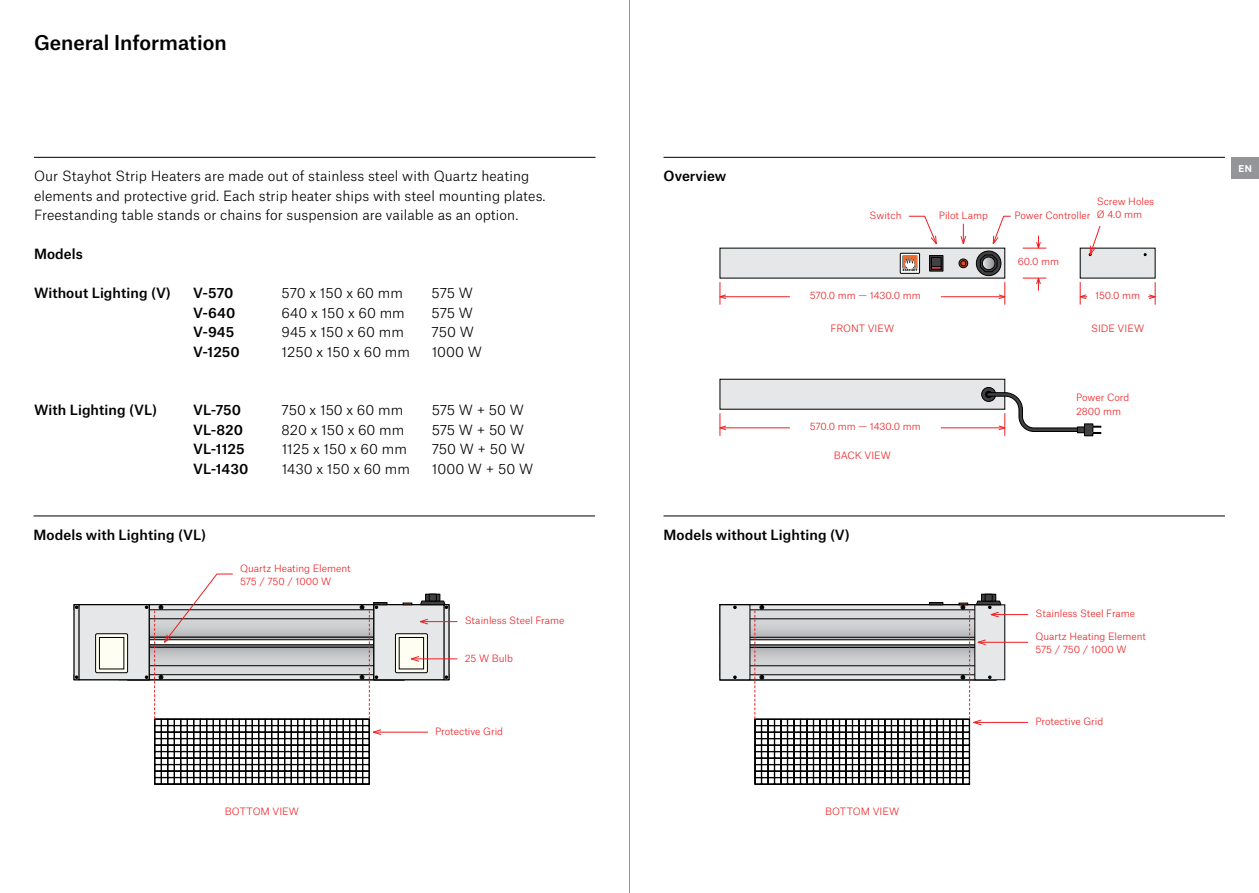
<style>
.page{position:relative;width:1259px;height:893px;background:#fff}
.page>*{position:absolute;margin:0;border:0;box-sizing:border-box;transform-origin:0 0}
.t1{font:500 19.5px "Atlas Grotesk";color:#000}
.t2{font:300 13.5px/19.5px "Atlas Grotesk";letter-spacing:.005em;color:#000}
.t3{font:500 13.5px "Atlas Grotesk";letter-spacing:.005em;color:#000}
.t4{font:600 11.25px "Calibre";color:#fff}
.t5{font:300 9.75px/13.2px "Atlas Grotesk";color:#ed2024}
</style>
<div class="page">
<hr style="left:629px;top:0;width:1px;height:893px;background:#939598">
<hr style="left:34px;top:157px;width:561px;height:1px;background:#000">
<hr style="left:663px;top:157px;width:562px;height:1px;background:#000">
<div style="left:720px;top:248px;width:285px;height:30px;background:#e6e7e8"></div>
<div style="left:1080px;top:248px;width:75px;height:30px;background:#e6e7e8"></div>
<svg style="left:976px;top:251px;width:25px;height:25px"></svg>
<div style="left:976px;top:251px;width:25px;height:25px;border:1px solid #000;border-radius:50%"></div>
<svg style="left:980px;top:254px;width:17px;height:18px"></svg>
<div style="left:982px;top:257px;width:13px;height:13px;border:1px solid #000;border-radius:50%"></div>
<div style="left:958px;top:259px;width:10px;height:9px;border:1px solid #000;border-radius:50%"></div>
<svg style="left:960px;top:261px;width:6px;height:5px"></svg>
<svg style="left:900px;top:253px;width:19px;height:20px"></svg>
<div style="left:900px;top:253px;width:19px;height:21px;border:1px solid #000"></div>
<svg style="left:902px;top:256px;width:17px;height:15px"></svg>
<div style="left:929px;top:255px;width:14px;height:16px;border:1px solid #000"></div>
<div style="left:931px;top:257px;width:10px;height:12px;background:#414042"></div>
<div style="left:931px;top:257px;width:10px;height:12px;border:1px solid #000"></div>
<svg style="left:931px;top:266px;width:10px;height:3px"></svg>
<div style="left:720px;top:379px;width:285px;height:30px;background:#e6e7e8"></div>
<svg style="left:981px;top:387px;width:14px;height:14px"></svg>
<div style="left:981px;top:387px;width:15px;height:15px;border:1px solid #000;border-radius:50%"></div>
<div style="left:985px;top:391px;width:7px;height:7px;border:1px solid #000;border-radius:50%"></div>
<div style="left:1077px;top:427px;width:7px;height:6px;background:#414042"></div>
<div style="left:1077px;top:427px;width:7px;height:6px;border:1px solid #000"></div>
<div style="left:1084px;top:424px;width:9px;height:12px;background:#414042"></div>
<div style="left:1084px;top:424px;width:9px;height:12px;border:1px solid #000"></div>
<svg style="left:1092px;top:426px;width:9px;height:8px"></svg>
<svg style="left:1022px;top:277px;width:24px;height:14px"></svg>
<svg style="left:1022px;top:236px;width:24px;height:13px"></svg>
<hr style="left:941px;top:296px;width:63px;height:1px;background:#ed2024">
<hr style="left:720px;top:296px;width:70px;height:1px;background:#ed2024">
<svg style="left:719px;top:282px;width:7px;height:23px"></svg>
<svg style="left:998px;top:282px;width:8px;height:23px"></svg>
<hr style="left:941px;top:428px;width:63px;height:1px;background:#ed2024">
<hr style="left:720px;top:428px;width:70px;height:1px;background:#ed2024">
<svg style="left:719px;top:413px;width:7px;height:23px"></svg>
<svg style="left:986px;top:392px;width:91px;height:44px"></svg>
<svg style="left:960px;top:224px;width:6px;height:21px"></svg>
<svg style="left:992px;top:216px;width:19px;height:29px"></svg>
<svg style="left:908px;top:216px;width:28px;height:28px"></svg>
<svg style="left:1089px;top:226px;width:11px;height:30px"></svg>
<svg style="left:1079px;top:282px;width:8px;height:23px"></svg>
<svg style="left:1148px;top:282px;width:8px;height:23px"></svg>
<svg style="left:750px;top:637px;width:4px;height:3px"></svg>
<div style="left:975px;top:605px;width:29px;height:75px;background:#e6e7e8"></div>
<div style="left:720px;top:605px;width:30px;height:75px;background:#e6e7e8"></div>
<svg style="left:983px;top:596px;width:11px;height:3px"></svg>
<div style="left:981px;top:594px;width:15px;height:7px;border:1px solid #000"></div>
<div style="left:985px;top:594px;width:7px;height:7px;background:#414042"></div>
<div style="left:985px;top:594px;width:7px;height:7px;border:1px solid #000"></div>
<hr style="left:973px;top:722px;width:55px;height:1px;background:#ed2024">
<hr style="left:991px;top:614px;width:37px;height:1px;background:#ed2024">
<hr style="left:978px;top:642px;width:50px;height:1px;background:#ed2024">
<svg style="left:754px;top:601px;width:247px;height:184px"></svg>
<svg style="left:149px;top:637px;width:5px;height:3px"></svg>
<svg style="left:149px;top:640px;width:5px;height:5px"></svg>
<svg style="left:149px;top:605px;width:5px;height:5px"></svg>
<svg style="left:149px;top:674px;width:5px;height:6px"></svg>
<div style="left:444px;top:605px;width:5px;height:75px;background:#e6e7e8"></div>
<div style="left:374px;top:605px;width:70px;height:75px;background:#e6e7e8"></div>
<div style="left:374px;top:605px;width:70px;height:75px;border:1px solid #000"></div>
<div style="left:395px;top:634px;width:32px;height:39px;background:linear-gradient(to bottom,#fefdf1,#fffff3)"></div>
<div style="left:395px;top:634px;width:32px;height:39px;border:1px solid #000"></div>
<div style="left:399px;top:637px;width:24px;height:32px;background:#fffef2"></div>
<div style="left:399px;top:637px;width:25px;height:32px;border:1px solid #000"></div>
<div style="left:74px;top:605px;width:5px;height:75px;background:#e6e7e8"></div>
<div style="left:79px;top:605px;width:70px;height:75px;background:#e6e7e8"></div>
<svg style="left:96px;top:634px;width:32px;height:39px"></svg>
<div style="left:95px;top:634px;width:33px;height:39px;border:1px solid #000"></div>
<div style="left:99px;top:637px;width:25px;height:32px;background:#fffef2"></div>
<div style="left:99px;top:637px;width:25px;height:32px;border:1px solid #000"></div>
<svg style="left:420px;top:601px;width:28px;height:8px"></svg>
<svg style="left:427px;top:596px;width:11px;height:3px"></svg>
<div style="left:425px;top:594px;width:15px;height:7px;border:1px solid #000"></div>
<div style="left:429px;top:594px;width:7px;height:7px;background:#414042"></div>
<div style="left:429px;top:594px;width:7px;height:7px;border:1px solid #000"></div>
<svg style="left:403px;top:603px;width:9px;height:2px"></svg>
<hr style="left:373px;top:732px;width:55px;height:1px;background:#ed2024">
<hr style="left:420px;top:621px;width:37px;height:1px;background:#ed2024">
<svg style="left:419px;top:619px;width:9px;height:5px"></svg>
<hr style="left:411px;top:659px;width:46px;height:1px;background:#ed2024">
<svg style="left:411px;top:656px;width:8px;height:6px"></svg>
<svg style="left:154px;top:574px;width:233px;height:211px"></svg>
<hr style="left:663px;top:516px;width:562px;height:1px;background:#000">
<hr style="left:34px;top:516px;width:561px;height:1px;background:#000">
<div style="left:1231px;top:157px;width:28px;height:22px;background:#939598"></div>
<h1 class="t1" style="left:34px;top:27px;width:194px">General Information</h1>
<p class="t2" style="left:34px;top:165px;width:513px">Our Stayhot Strip Heaters are made out of stainless steel with Quartz heating elements and protective grid. Each strip heater ships with steel mounting plates.<br>Freestanding table stands or chains for suspension are vailable as an option.</p>
<p class="t3" style="left:34px;top:243px;width:50px">Models</p>
<p class="t3" style="left:34px;top:282px;width:138px">Without Lighting (V)</p>
<p class="t3" style="left:193px;top:282px;width:42px">V-570</p>
<p class="t2" style="left:282px;top:282px;width:123px">570 x 150 x 60 mm</p>
<p class="t2" style="left:432px;top:282px;width:43px">575 W</p>
<p class="t3" style="left:193px;top:302px;width:44px">V-640</p>
<p class="t2" style="left:282px;top:302px;width:125px">640 x 150 x 60 mm</p>
<p class="t2" style="left:432px;top:302px;width:43px">575 W</p>
<p class="t3" style="left:193px;top:321px;width:43px">V-945</p>
<p class="t2" style="left:282px;top:321px;width:124px">945 x 150 x 60 mm</p>
<p class="t2" style="left:432px;top:321px;width:44px">750 W</p>
<p class="t3" style="left:193px;top:341px;width:48px">V-1250</p>
<p class="t2" style="left:282px;top:341px;width:130px">1250 x 150 x 60 mm</p>
<p class="t2" style="left:432px;top:341px;width:52px">1000 W</p>
<p class="t3" style="left:34px;top:399px;width:124px">With Lighting (VL)</p>
<p class="t3" style="left:193px;top:399px;width:50px">VL-750</p>
<p class="t2" style="left:282px;top:399px;width:123px">750 x 150 x 60 mm</p>
<p class="t2" style="left:432px;top:399px;width:94px">575 W + 50 W</p>
<p class="t3" style="left:193px;top:419px;width:51px">VL-820</p>
<p class="t2" style="left:282px;top:419px;width:124px">820 x 150 x 60 mm</p>
<p class="t2" style="left:432px;top:419px;width:94px">575 W + 50 W</p>
<p class="t3" style="left:193px;top:438px;width:53px">VL-1125</p>
<p class="t2" style="left:282px;top:438px;width:127px">1125 x 150 x 60 mm</p>
<p class="t2" style="left:432px;top:438px;width:95px">750 W + 50 W</p>
<p class="t3" style="left:193px;top:458px;width:57px">VL-1430</p>
<p class="t2" style="left:282px;top:458px;width:130px">1430 x 150 x 60 mm</p>
<p class="t2" style="left:432px;top:458px;width:103px">1000 W + 50 W</p>
<p class="t3" style="left:663px;top:165px;width:64px">Overview</p>
<p class="t5" style="left:1097px;top:194px;width:59px">Screw Holes<br>Ø 4.0 mm</p>
<p class="t5" style="left:869px;top:208px;width:33px">Switch</p>
<p class="t5" style="left:938px;top:207px;width:51px">Pilot Lamp</p>
<p class="t5" style="left:1014px;top:208px;width:78px">Power Controller</p>
<p class="t5" style="left:810px;top:288px;width:113px">570.0 mm — 1430.0 mm</p>
<p class="t5" style="left:1017px;top:254px;width:43px">60.0 mm</p>
<p class="t5" style="left:1095px;top:288px;width:47px">150.0 mm</p>
<p class="t5" style="left:1097px;top:316px;width:47px">Ø 4.0 mm</p>
<p class="t5" style="left:869px;top:317px;width:33px">Switch</p>
<p class="t5" style="left:830px;top:321px;width:65px">FRONT VIEW</p>
<p class="t5" style="left:1091px;top:321px;width:55px">SIDE VIEW</p>
<p class="t5" style="left:810px;top:419px;width:113px">570.0 mm — 1430.0 mm</p>
<p class="t5" style="left:833px;top:447px;width:59px">BACK VIEW</p>
<p class="t5" style="left:1076px;top:390px;width:55px">Power Cord<br>2800 mm</p>
<p class="t3" style="left:34px;top:524px;width:174px">Models with Lighting (VL)</p>
<p class="t3" style="left:663px;top:524px;width:188px">Models without Lighting (V)</p>
<p class="t5" style="left:240px;top:561px;width:112px">Quartz Heating Element<br>575 / 750 / 1000 W</p>
<p class="t5" style="left:225px;top:803px;width:76px">BOTTOM VIEW</p>
<p class="t5" style="left:465px;top:613px;width:101px">Stainless Steel Frame</p>
<p class="t5" style="left:465px;top:650px;width:50px">25 W Bulb</p>
<p class="t5" style="left:435px;top:723px;width:69px">Protective Grid</p>
<p class="t5" style="left:825px;top:803px;width:76px">BOTTOM VIEW</p>
<p class="t5" style="left:1035px;top:605px;width:69px">Protective Grid</p>
<p class="t5" style="left:1035px;top:606px;width:101px">Stainless Steel Frame</p>
<p class="t5" style="left:1035px;top:629px;width:112px">Quartz Heating Element<br>575 / 750 / 1000 W</p>
<p class="t5" style="left:1035px;top:714px;width:69px">Protective Grid</p>
<p class="t4" style="left:1238px;top:161px;width:15px">EN</p>
</div>
